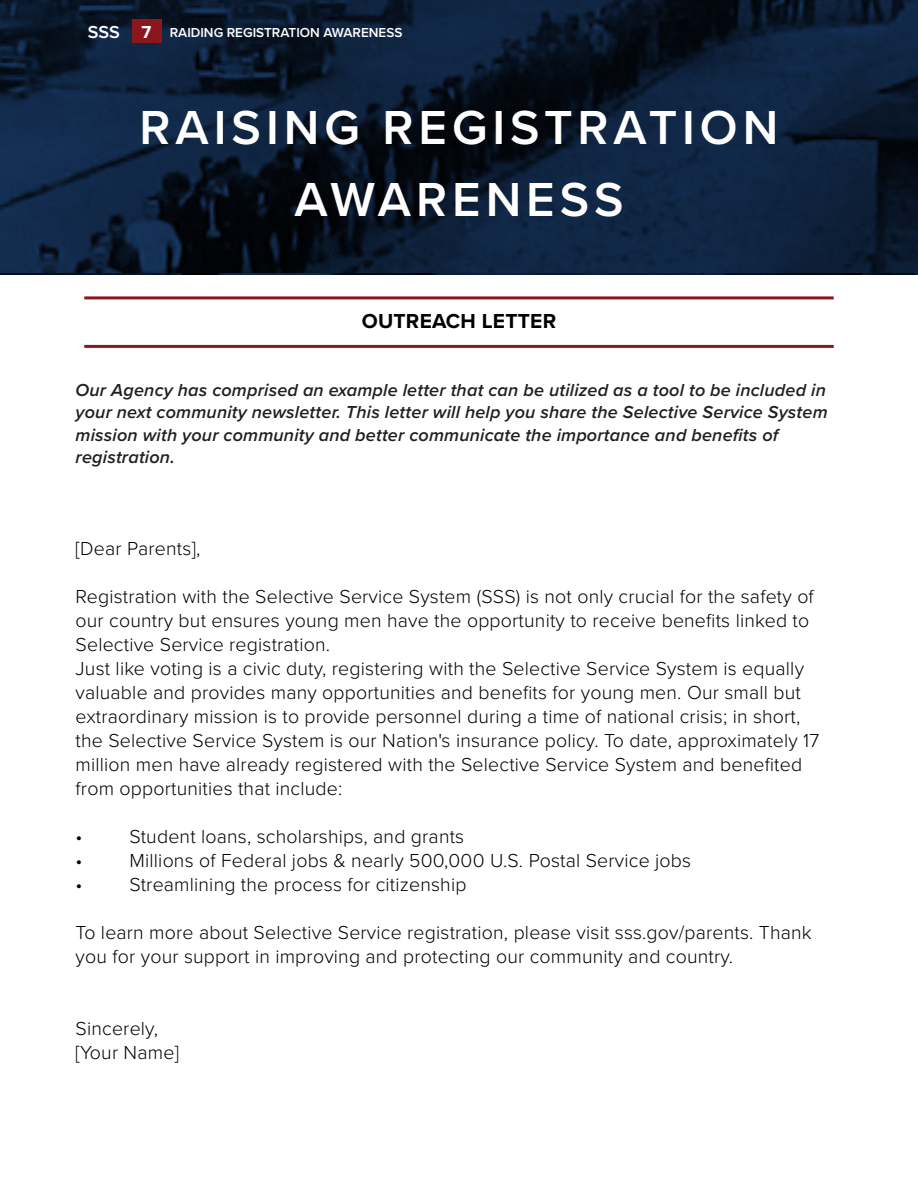
<style>
.page{position:relative;width:918px;height:1188px;background:#fff}
.page>*{position:absolute;margin:0;border:0;box-sizing:border-box;transform-origin:0 0}
.t1{font:600 49.5px/72px "Proxima Nova";letter-spacing:.1em;color:#fff;text-align:center}
.t2{font:700 21px "Proxima Nova";letter-spacing:.01em;color:#000}
.t3{font:300 19.5px/24px "Proxima Nova";letter-spacing:.01em;color:#000}
.t4{font:italic 600 18px/22.5px "Proxima Nova";letter-spacing:.01em;color:#231f20}
.t5{font:600 18px "Proxima Nova";color:#fff}
.t6{font:700 18px "Proxima Nova";color:#fff}
.t7{font:600 13.5px "Proxima Nova";color:#fff}
</style>
<div class="page">
<svg style="left:0;top:0;width:918px;height:275px;background:#0b1c32"></svg>
<hr style="left:84px;top:296px;width:750px;height:3px;background:#8a171c">
<hr style="left:84px;top:345px;width:750px;height:3px;background:#8a171c">
<div style="left:132px;top:20px;width:29px;height:23px;background:#8a171c"></div>
<p class="t5" style="left:88px;top:19px;width:34px">SSS</p>
<p class="t6" style="left:142px;top:19px;width:11px">7</p>
<p class="t7" style="left:170px;top:22px;width:234px">RAIDING REGISTRATION AWARENESS</p>
<p class="t1" style="left:140px;top:90px;width:640px">RAISING REGISTRATION<br>AWARENESS</p>
<p class="t2" style="left:362px;top:306px;width:196px">OUTREACH LETTER</p>
<p class="t4" style="left:76px;top:378px;width:754px">Our Agency has comprised an example letter that can be utilized as a tool to be included in your next community newsletter. This letter will help you share the Selective Service System mission with your community and better communicate the importance and benefits of registration.</p>
<p class="t3" style="left:76px;top:535px;width:126px">[Dear Parents],</p>
<p class="t3" style="left:76px;top:583px;width:740px">Registration with the Selective Service System (SSS) is not only crucial for the safety of our country but ensures young men have the opportunity to receive benefits linked to<br>Selective Service registration.</p>
<p class="t3" style="left:76px;top:655px;width:745px">Just like voting is a civic duty, registering with the Selective Service System is equally valuable and provides many opportunities and benefits for young men. Our small but extraordinary mission is to provide personnel during a time of national crisis; in short, the Selective Service System is our Nation's insurance policy. To date, approximately 17 million men have already registered with the Selective Service System and benefited from opportunities that include:</p>
<p class="t3" style="left:76px;top:823px;width:8px">•</p>
<p class="t3" style="left:130px;top:823px;width:336px">Student loans, scholarships, and grants</p>
<p class="t3" style="left:76px;top:847px;width:8px">•</p>
<p class="t3" style="left:130px;top:847px;width:563px">Millions of Federal jobs &amp; nearly 500,000 U.S. Postal Service jobs</p>
<p class="t3" style="left:76px;top:871px;width:8px">•</p>
<p class="t3" style="left:130px;top:871px;width:338px">Streamlining the process for citizenship</p>
<p class="t3" style="left:76px;top:919px;width:738px">To learn more about Selective Service registration, please visit sss.gov/parents. Thank you for your support in improving and protecting our community and country.</p>
<p class="t3" style="left:76px;top:1015px;width:84px">Sincerely,</p>
<p class="t3" style="left:76px;top:1039px;width:105px">[Your Name]</p>
</div>
